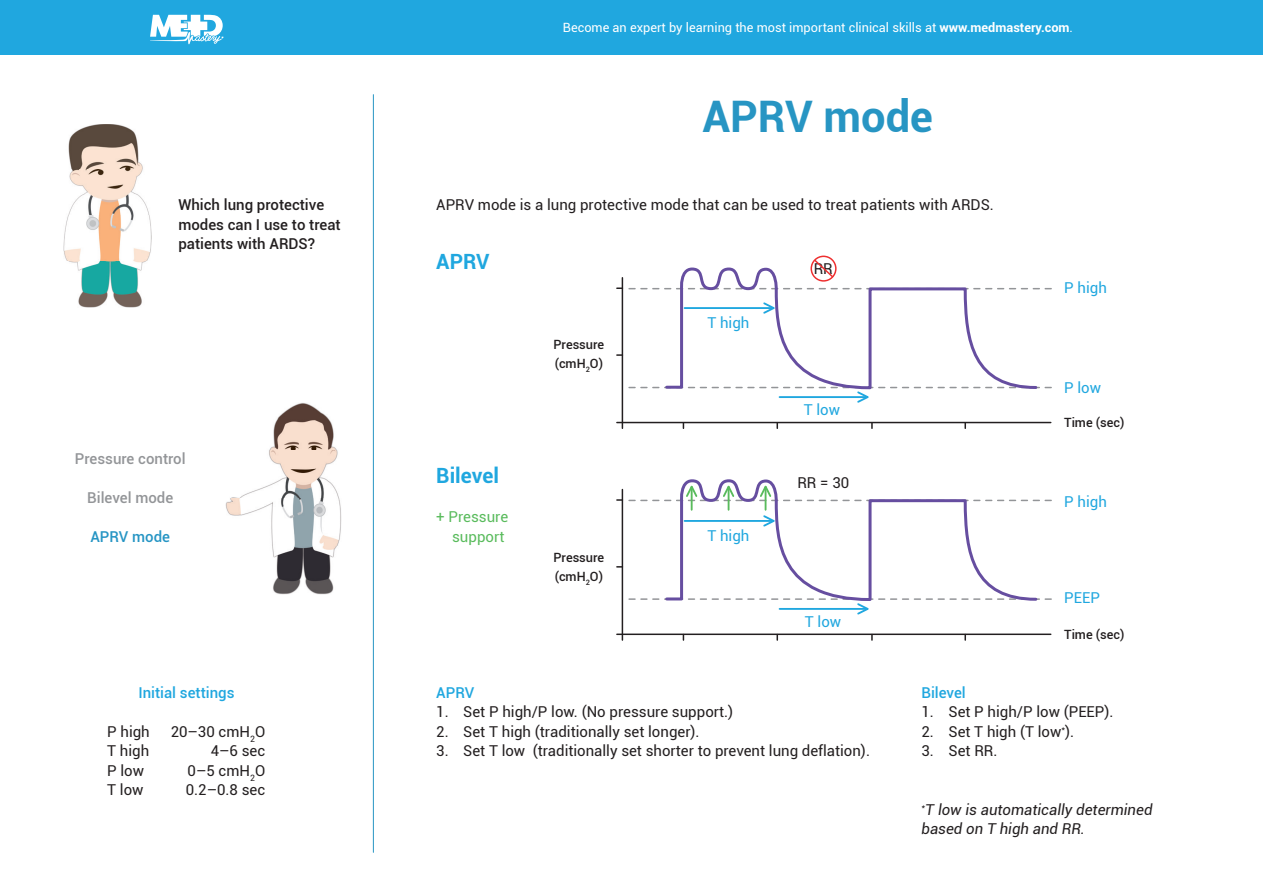
<style>
.page{position:relative;width:1263px;height:893px;background:#fff}
.page>*{position:absolute;margin:0;border:0;box-sizing:border-box;transform-origin:0 0}
.t1{font:700 43.5px "Roboto";color:#2795c3}
.t2{font:700 21px "Roboto";color:#20a7df}
.t3{font:15px "Roboto";color:#231f20}
.t4{font:500 15px/19.5px "Roboto";color:#231f20}
.t5{font:italic 15px/19.5px "Roboto";color:#231f20}
.t6{font:15px "Roboto";color:#20a7df}
.t7{font:500 15px "Roboto";color:#20a7df}
.t8{font:500 15px "Roboto";color:#939598}
.t9{font:15px/19.5px "Roboto";color:#59bb5c;text-align:right}
.t10{font:500 15px "Roboto";color:#2695c4}
.t11{font:12.75px "Roboto";color:#fff}
.t12{font:500 12.75px/19.5px "Roboto";color:#231f20}
.s1{font-weight:700}
</style>
<div class="page">
<div style="left:0;top:0;width:1263px;height:54px;background:#20a7df"></div>
<svg style="left:150px;top:15px;width:74px;height:29px"></svg>
<hr style="left:373px;top:95px;width:1px;height:757px;background:#2795c3">
<img style="left:64px;top:124px;width:88px;height:184px">
<hr style="left:622px;top:278px;width:1px;height:150px;background:#231f20">
<hr style="left:617px;top:422px;width:434px;height:1px;background:#231f20">
<svg style="left:629px;top:288px;width:422px;height:1px"></svg>
<svg style="left:664px;top:266px;width:375px;height:121px"></svg>
<svg style="left:762px;top:301px;width:16px;height:14px"></svg>
<hr style="left:684px;top:307px;width:89px;height:2px;background:#20a7df">
<svg style="left:629px;top:387px;width:422px;height:16px"></svg>
<hr style="left:779px;top:396px;width:88px;height:2px;background:#20a7df">
<svg style="left:813px;top:258px;width:22px;height:21px"></svg>
<div style="left:810px;top:256px;width:26px;height:26px;border:2px solid #ee3030;border-radius:50%"></div>
<hr style="left:622px;top:489px;width:1px;height:151px;background:#231f20">
<hr style="left:617px;top:633px;width:434px;height:2px;background:#231f20">
<svg style="left:665px;top:479px;width:371px;height:119px"></svg>
<svg style="left:629px;top:482px;width:422px;height:46px"></svg>
<svg style="left:629px;top:598px;width:422px;height:17px"></svg>
<hr style="left:779px;top:608px;width:88px;height:2px;background:#20a7df">
<img style="left:225px;top:403px;width:117px;height:191px">
<p class="t4" style="left:178px;top:194px;width:164px">Which lung protective modes can I use to treat patients with ARDS?</p>
<p class="t8" style="left:75px;top:448px;width:112px">Pressure control</p>
<p class="t8" style="left:87px;top:487px;width:87px">Bilevel mode</p>
<p class="t10" style="left:90px;top:526px;width:81px">APRV mode</p>
<p class="t7" style="left:138px;top:682px;width:98px">Initial settings</p>
<p class="t3" style="left:107px;top:721px;width:44px">P high</p>
<p class="t3" style="left:171px;top:721px;width:96px">20–30 cmH<sub>2</sub>O</p>
<p class="t3" style="left:107px;top:740px;width:44px">T high</p>
<p class="t3" style="left:211px;top:740px;width:56px">4–6 sec</p>
<p class="t3" style="left:107px;top:760px;width:38px">P low</p>
<p class="t3" style="left:188px;top:760px;width:79px">0–5 cmH<sub>2</sub>O</p>
<p class="t3" style="left:107px;top:779px;width:38px">T low</p>
<p class="t3" style="left:186px;top:779px;width:81px">0.2–0.8 sec</p>
<p class="t11" style="left:563px;top:18px;width:512px">Become an expert by learning the most important clinical skills at <span class="s1">www.medmastery.com</span>.</p>
<h1 class="t1" style="left:702px;top:86px;width:232px">APRV mode</h1>
<p class="t3" style="left:436px;top:194px;width:559px">APRV mode is a lung protective mode that can be used to treat patients with ARDS.</p>
<h2 class="t2" style="left:436px;top:246px;width:55px">APRV</h2>
<h2 class="t2" style="left:436px;top:461px;width:64px">Bilevel</h2>
<p class="t9" style="left:436px;top:506px;width:73px">+ Pressure support</p>
<p class="t12" style="left:553px;top:334px;width:52px">Pressure (cmH<sub>2</sub>O)</p>
<p class="t12" style="left:553px;top:547px;width:52px">Pressure (cmH<sub>2</sub>O)</p>
<p class="t6" style="left:707px;top:312px;width:44px">T high</p>
<p class="t6" style="left:707px;top:525px;width:44px">T high</p>
<p class="t3" style="left:814px;top:258px;width:21px">RR</p>
<p class="t6" style="left:804px;top:399px;width:38px">T low</p>
<p class="t3" style="left:797px;top:473px;width:53px">RR = 30</p>
<p class="t6" style="left:805px;top:612px;width:38px">T low</p>
<p class="t7" style="left:436px;top:682px;width:40px">APRV</p>
<p class="t3" style="left:436px;top:701px;width:299px">1. Set P high/P low. (No pressure support.)</p>
<p class="t3" style="left:436px;top:721px;width:265px">2. Set T high (traditionally set longer).</p>
<p class="t3" style="left:436px;top:740px;width:435px">3. Set T low (traditionally set shorter to prevent lung deflation).</p>
<p class="t6" style="left:1064px;top:277px;width:44px">P high</p>
<p class="t6" style="left:1064px;top:378px;width:38px">P low</p>
<p class="t12" style="left:1064px;top:413px;width:62px">Time (sec)</p>
<p class="t6" style="left:1064px;top:491px;width:44px">P high</p>
<p class="t6" style="left:1064px;top:588px;width:37px">PEEP</p>
<p class="t12" style="left:1064px;top:624px;width:62px">Time (sec)</p>
<p class="t7" style="left:921px;top:682px;width:46px">Bilevel</p>
<p class="t3" style="left:921px;top:701px;width:193px">1. Set P high/P low (PEEP).</p>
<p class="t3" style="left:921px;top:721px;width:154px">2. Set T high (T low<sup>*</sup>).</p>
<p class="t3" style="left:921px;top:740px;width:77px">3. Set RR.</p>
<p class="t5" style="left:921px;top:799px;width:233px"><sup>*</sup>T low is automatically determined based on T high and RR.</p>
</div>
